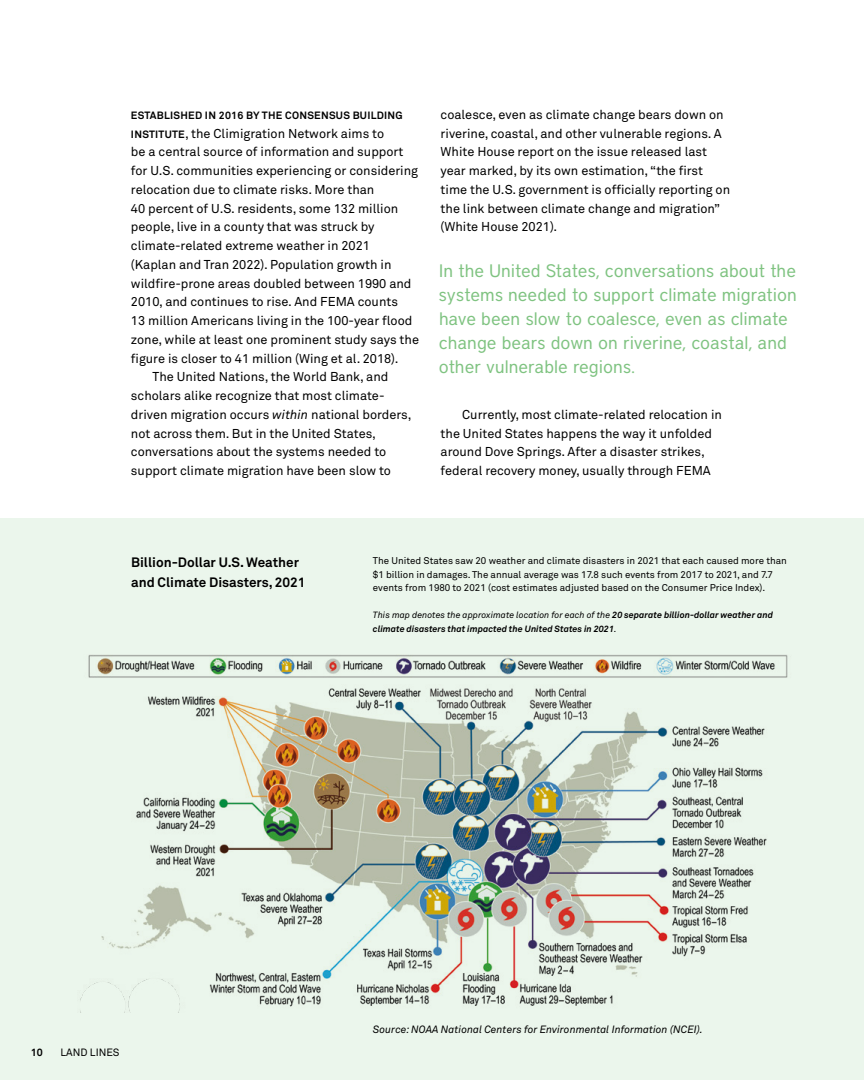
<style>
.page{position:relative;width:864px;height:1080px;background:#fff}
.page>*{position:absolute;margin:0;border:0;box-sizing:border-box;transform-origin:0 0}
.Pull_Quote{font:18px/24px "District";color:#7fc381}
.Figure_Title{font:700 13.5px/20.2px "Akkurat Pro";color:#000}
.Main_Body{font:12.75px/18.8px "Akkurat Pro";color:#000}
.Source{font:italic 10.5px "Akkurat Pro";color:#000}
.Main_Body-2{font:700 10.5px "Akkurat Pro";letter-spacing:.025em;color:#000}
.Main_Body-3{font:10.5px "Akkurat Pro";color:#000}
.figure_text__small{font:9.75px/13.5px "Akkurat Pro";color:#000}
.figure_text__small-2{font:italic 700 9px/13.5px "Akkurat Pro";color:#000}
.s1{font-weight:700;font-size:10.5px}
.s2{font-style:italic}
.s3{font-weight:400}
</style>
<div class="page">
<div style="left:0;top:518px;width:864px;height:562px;background:#ebf6ec"></div>
<img style="left:80px;top:654px;width:708px;height:359px">
<p class="Main_Body-2" style="left:131px;top:109px;width:273px">ESTABLISHED IN 2016 BY THE CONSENSUS BUILDING</p>
<p class="Main_Body" style="left:131px;top:124px;width:290px"><span class="s1">INSTITUTE</span>, the Climigration Network aims to<br>be a central source of information and support for U.S. communities experiencing or considering relocation due to climate risks. More than<br>40 percent of U.S. residents, some 132 million people, live in a county that was struck by climate-related extreme weather in 2021<br>(Kaplan and Tran 2022). Population growth in wildfire-prone areas doubled between 1990 and 2010, and continues to rise. And FEMA counts<br>13 million Americans living in the 100-year flood zone, while at least one prominent study says the figure is closer to 41 million (Wing et al. 2018).</p>
<p class="Main_Body" style="left:131px;top:368px;width:282px;text-indent:22px">The United Nations, the World Bank, and scholars alike recognize that most climate&shy;driven migration occurs <span class="s2">within</span> national borders, not across them. But in the United States, conversations about the systems needed to support climate migration have been slow to</p>
<p class="Main_Body" style="left:441px;top:105px;width:291px">coalesce, even as climate change bears down on riverine, coastal, and other vulnerable regions. A White House report on the issue released last year marked, by its own estimation, “the first time the U.S. government is officially reporting on the link between climate change and migration” (White House 2021).</p>
<p class="Pull_Quote" style="left:439px;top:259px;width:360px">In the United States, conversations about the systems needed to support climate migration have been slow to coalesce, even as climate change bears down on riverine, coastal, and other vulnerable regions.</p>
<p class="Main_Body" style="left:441px;top:405px;width:283px;text-indent:22px">Currently, most climate-related relocation in the United States happens the way it unfolded around Dove Springs. After a disaster strikes, federal recovery money, usually through FEMA</p>
<p class="Figure_Title" style="left:131px;top:552px;width:176px">Billion-Dollar U.S. Weather and Climate Disasters, 2021</p>
<p class="figure_text__small" style="left:373px;top:555px;width:415px">The United States saw 20 weather and climate disasters in 2021 that each caused more than $1 billion in damages. The annual average was 17.8 such events from 2017 to 2021, and 7.7 events from 1980 to 2021 (cost estimates adjusted based on the Consumer Price Index).</p>
<p class="figure_text__small-2" style="left:373px;top:609px;width:402px"><span class="s3">This map denotes the approximate location for each of the</span> 20 separate billion-dollar weather and climate disasters that impacted the United States in 2021<span class="s3">.</span></p>
<p class="Main_Body-2" style="left:31px;top:1046px;width:13px">10</p>
<p class="Main_Body-3" style="left:60px;top:1047px;width:61px">LAND LINES</p>
<p class="Source" style="left:373px;top:1023px;width:331px">Source: NOAA National Centers for Environmental Information (NCEI).</p>
</div>
